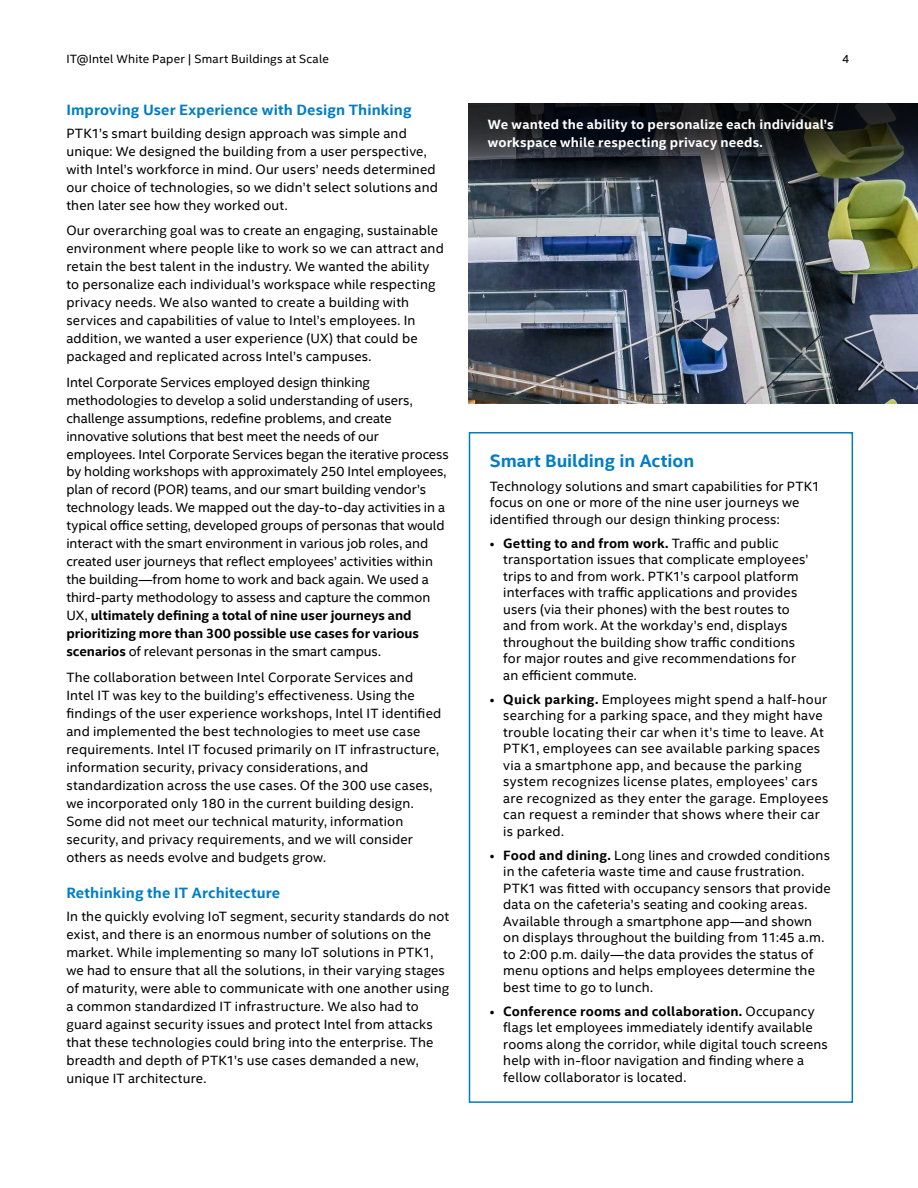
<style>
.page{position:relative;width:918px;height:1188px;background:#fff}
.page>*{position:absolute;margin:0;border:0;box-sizing:border-box;transform-origin:0 0}
.t1{font:700 18px "Intel Clear";letter-spacing:-.005em;color:#007dc5}
.t2{font:700 15px "Intel Clear";letter-spacing:.01em;color:#007dc5}
.t3{font:13.5px/18px "Intel Clear";letter-spacing:.01em;color:#000}
.t4{font:700 13.5px/18px "Intel Clear";letter-spacing:.01em;color:#fff}
.t5{font:12px "Intel Clear";letter-spacing:.015em;color:#000}
.s1{font-weight:700}
</style>
<div class="page">
<div style="left:469px;top:432px;width:384px;height:671px;border:2px solid #007dc5"></div>
<img style="left:469px;top:183px;width:449px;height:221px">
<svg style="left:469px;top:104px;width:449px;height:79px;background:#232829"></svg>
<p class="t5" style="left:66px;top:52px;width:264px">IT@Intel White Paper | Smart Buildings at Scale</p>
<p class="t5" style="left:842px;top:52px;width:9px">4</p>
<p class="t2" style="left:66px;top:101px;width:347px">Improving User Experience with Design Thinking</p>
<p class="t3" style="left:66px;top:124px;width:373px">PTK1’s smart building design approach was simple and unique: We designed the building from a user perspective, with Intel’s workforce in mind. Our users’ needs determined our choice of technologies, so we didn’t select solutions and then later see how they worked out.</p>
<p class="t3" style="left:66px;top:222px;width:379px">Our overarching goal was to create an engaging, sustainable environment where people like to work so we can attract and retain the best talent in the industry. We wanted the ability to personalize each individual’s workspace while respecting privacy needs. We also wanted to create a building with services and capabilities of value to Intel’s employees. In addition, we wanted a user experience (UX) that could be packaged and replicated across Intel’s campuses.</p>
<p class="t3" style="left:66px;top:373px;width:384px">Intel Corporate Services employed design thinking methodologies to develop a solid understanding of users, challenge assumptions, redefine problems, and create innovative solutions that best meet the needs of our employees. Intel Corporate Services began the iterative process by holding workshops with approximately 250 Intel employees, plan of record (POR) teams, and our smart building vendor’s technology leads. We mapped out the day-to-day activities in a typical office setting, developed groups of personas that would interact with the smart environment in various job roles, and created user journeys that reflect employees’ activities within the building—from home to work and back again. We used a third-party methodology to assess and capture the common UX, <span class="s1">ultimately defining a total of nine user journeys and prioritizing more than 300 possible use cases for various scenarios</span> of relevant personas in the smart campus.</p>
<p class="t3" style="left:66px;top:668px;width:376px">The collaboration between Intel Corporate Services and Intel IT was key to the building’s effectiveness. Using the findings of the user experience workshops, Intel IT identified and implemented the best technologies to meet use case requirements. Intel IT focused primarily on IT infrastructure, information security, privacy considerations, and standardization across the use cases. Of the 300 use cases, we incorporated only 180 in the current building design.<br>Some did not meet our technical maturity, information security, and privacy requirements, and we will consider others as needs evolve and budgets grow.</p>
<p class="t2" style="left:66px;top:884px;width:215px">Rethinking the IT Architecture</p>
<p class="t3" style="left:66px;top:907px;width:384px">In the quickly evolving IoT segment, security standards do not exist, and there is an enormous number of solutions on the market. While implementing so many IoT solutions in PTK1, we had to ensure that all the solutions, in their varying stages of maturity, were able to communicate with one another using a common standardized IT infrastructure. We also had to guard against security issues and protect Intel from attacks that these technologies could bring into the enterprise. The breadth and depth of PTK1’s use cases demanded a new, unique IT architecture.</p>
<p class="t4" style="left:488px;top:116px;width:347px">We wanted the ability to personalize each individual’s workspace while respecting privacy needs.</p>
<h1 class="t1" style="left:490px;top:450px;width:206px">Smart Building in Action</h1>
<p class="t3" style="left:490px;top:478px;width:332px;line-height:16.5px">Technology solutions and smart capabilities for PTK1 focus on one or more of the nine user journeys we identified through our design thinking process:</p>
<p class="t3" style="left:503px;top:535px;width:307px;line-height:16.5px;text-indent:-14px">• <span class="s1">Getting to and from work.</span> Traffic and public transportation issues that complicate employees’ trips to and from work. PTK1’s carpool platform interfaces with traffic applications and provides users (via their phones) with the best routes to and from work. At the workday’s end, displays throughout the building show traffic conditions for major routes and give recommendations for an efficient commute.</p>
<p class="t3" style="left:503px;top:691px;width:327px;line-height:16.5px;text-indent:-14px">• <span class="s1">Quick parking.</span> Employees might spend a half-hour searching for a parking space, and they might have trouble locating their car when it’s time to leave. At PTK1, employees can see available parking spaces via a smartphone app, and because the parking system recognizes license plates, employees’ cars are recognized as they enter the garage. Employees can request a reminder that shows where their car is parked.</p>
<p class="t3" style="left:503px;top:847px;width:329px;line-height:16.5px;text-indent:-14px">• <span class="s1">Food and dining.</span> Long lines and crowded conditions in the cafeteria waste time and cause frustration.<br>PTK1 was fitted with occupancy sensors that provide data on the cafeteria’s seating and cooking areas.<br>Available through a smartphone app—and shown on displays throughout the building from 11:45 a.m. to 2:00 p.m. daily—the data provides the status of menu options and helps employees determine the best time to go to lunch.</p>
<p class="t3" style="left:503px;top:1003px;width:326px;line-height:16.5px;text-indent:-14px">• <span class="s1">Conference rooms and collaboration.</span> Occupancy flags let employees immediately identify available rooms along the corridor, while digital touch screens help with in-floor navigation and finding where a fellow collaborator is located.</p>
</div>
